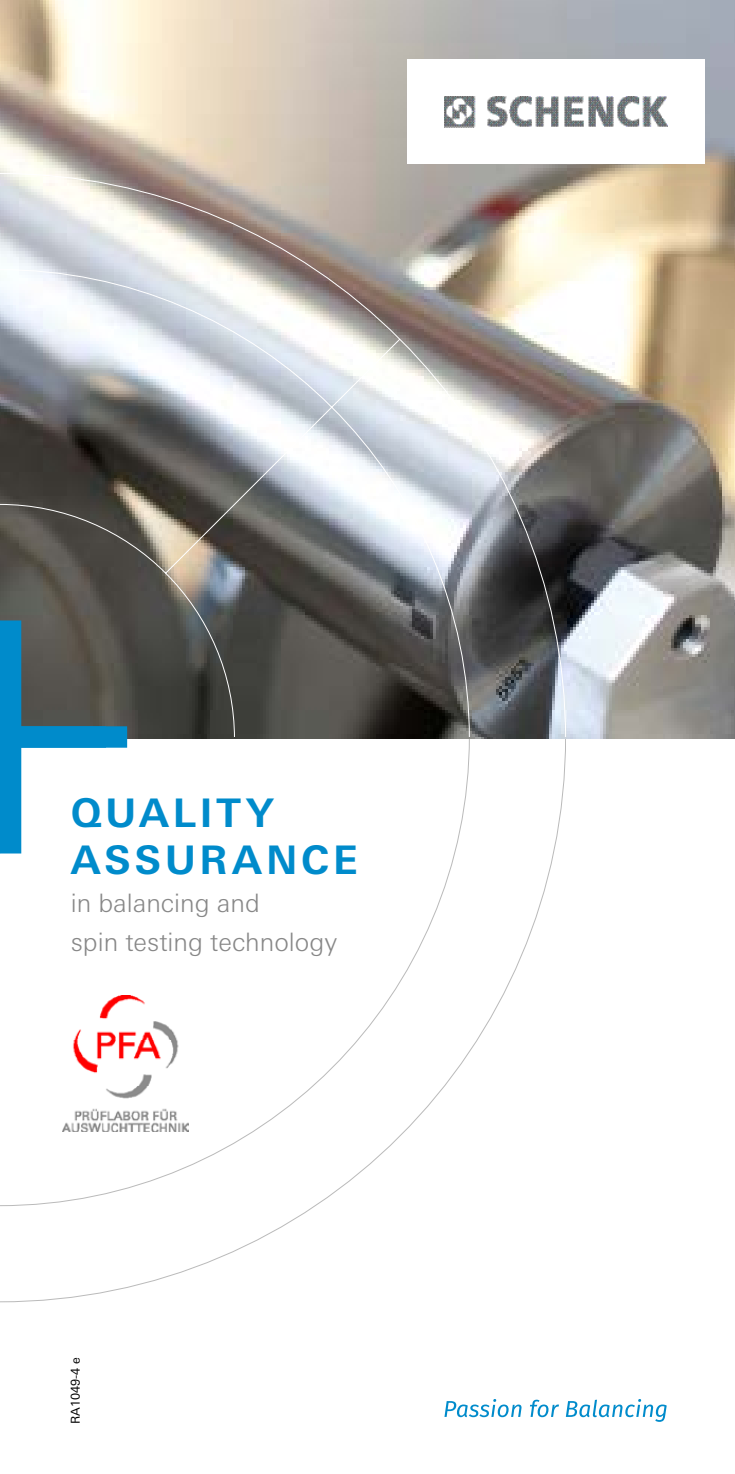
<style>
.page{position:relative;width:735px;height:1474px;background:#fff}
.page>*{position:absolute;margin:0;border:0;box-sizing:border-box;transform-origin:0 0}
.t1{font:700 39.38px/46.4px "Univers Next W1 G";letter-spacing:.095em;color:#008bcb}
.t2{font:300 25.38px/38.5px "Univers Next W1 G";color:#878787}
.t3{font:12.25px "Univers Next W1 G";color:#000}
</style>
<div class="page">
<svg style="left:0;top:738px;width:565px;height:564px"></svg>
<img style="left:0;top:0;width:734px;height:738px">
<div style="left:407px;top:60px;width:297px;height:104px;background:#fff"></div>
<img style="left:0;top:173px;width:565px;height:564px">
<div style="left:0;top:726px;width:127px;height:21px;background:#008bcb"></div>
<div style="left:0;top:620px;width:21px;height:233px;background:#008bcb"></div>
<svg style="left:444px;top:1399px;width:77px;height:18px"></svg>
<svg style="left:530px;top:1399px;width:28px;height:18px"></svg>
<svg style="left:565px;top:1399px;width:101px;height:22px"></svg>
<img style="left:444px;top:97px;width:223px;height:31px">
<img style="left:63px;top:995px;width:125px;height:136px">
<h1 class="t1" style="left:71px;top:790px;width:288px">QUALITY<br>ASSURANCE</h1>
<p class="t2" style="left:71px;top:883px;width:268px">in balancing and<br>spin testing technology</p>
<p class="t3" style="left:68px;top:1424px;width:68px;rotate:-90deg">RA1049-4 e</p>
</div>
